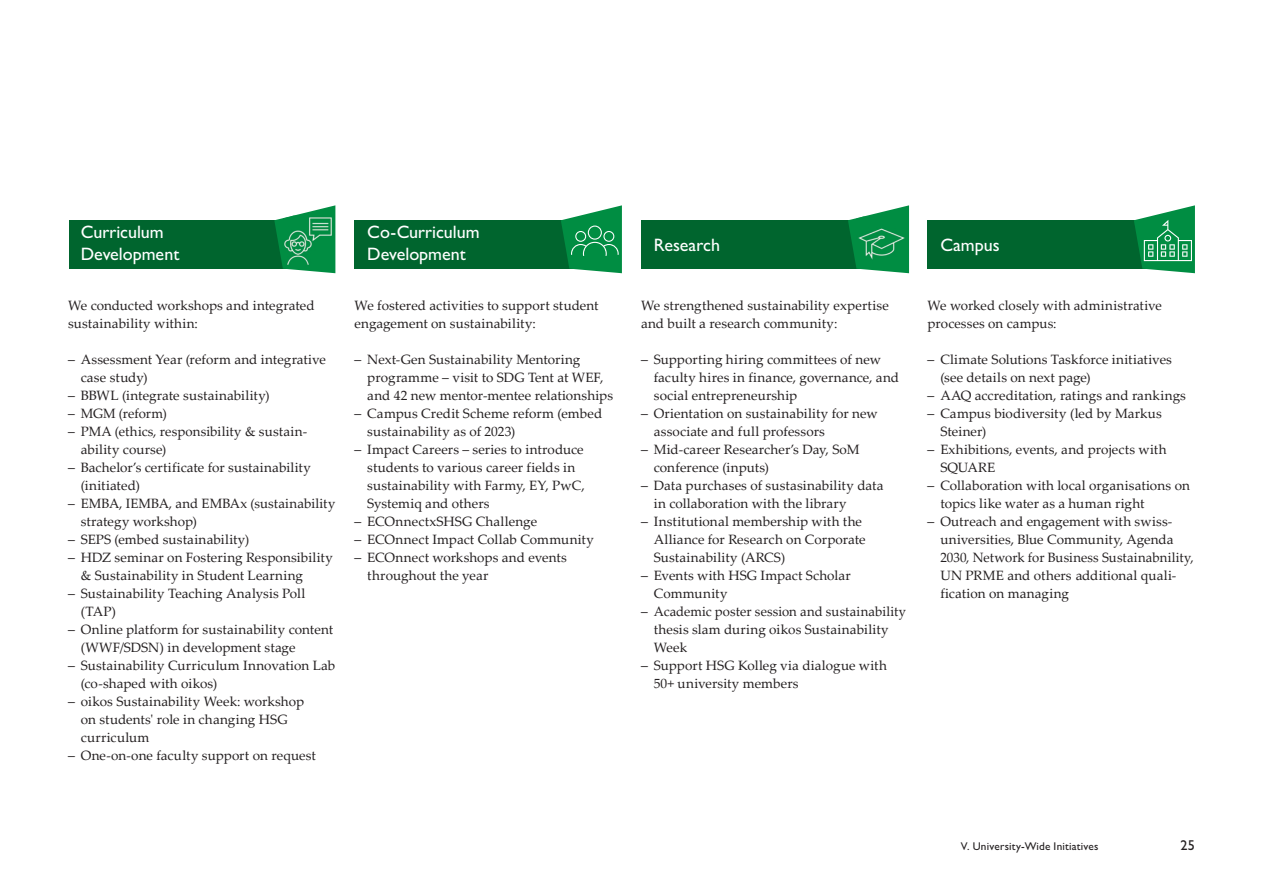
<style>
.page{position:relative;width:1263px;height:893px;background:#fff}
.page>*{position:absolute;margin:0;border:0;box-sizing:border-box;transform-origin:0 0}
.Subtitle_12{font:500 18px/21.8px "Gill Sans MT Pro";color:#fff}
.Copy_9{font:500 18px "Gill Sans MT Pro";color:#fff}
.t1{font:500 14.25px "Gill Sans MT Pro";color:#231f20}
.Copy_9-2{font:13.5px/18px "Palatino Linotype";letter-spacing:.005em;color:#231f20}
.Subtitle_7_5{font:500 11.25px "Gill Sans MT Pro";letter-spacing:.02em;color:#231f20}
.s1{font-family:"Gill Sans MT Pro";font-weight:500}
</style>
<div class="page">
<div style="left:69px;top:220px;width:241px;height:49px;background:#00652e"></div>
<div style="left:355px;top:220px;width:241px;height:49px;background:#00652e"></div>
<div style="left:641px;top:220px;width:242px;height:49px;background:#00652e"></div>
<div style="left:927px;top:220px;width:242px;height:49px;background:#00652e"></div>
<svg style="left:274px;top:205px;width:61px;height:68px"></svg>
<img style="left:283px;top:216px;width:51px;height:50px">
<svg style="left:561px;top:205px;width:61px;height:68px"></svg>
<svg style="left:1134px;top:205px;width:61px;height:68px"></svg>
<svg style="left:848px;top:205px;width:61px;height:68px"></svg>
<img style="left:856px;top:217px;width:50px;height:49px">
<p class="Subtitle_12" style="left:81px;top:221px;width:100px">Curriculum<br>Development</p>
<p class="Copy_9-2" style="left:68px;top:296px;width:248px">We conducted workshops and integrated sustainability within:</p>
<p class="Copy_9-2" style="left:81px;top:350px;width:247px;text-indent:-13px"><span class="s1">–</span> Assessment Year (reform and integrative case study)</p>
<p class="Copy_9-2" style="left:68px;top:386px;width:203px"><span class="s1">–</span> BBWL (integrate sustainability)</p>
<p class="Copy_9-2" style="left:68px;top:404px;width:100px"><span class="s1">–</span> MGM (reform)</p>
<p class="Copy_9-2" style="left:81px;top:422px;width:227px;text-indent:-13px"><span class="s1">–</span> PMA (ethics, responsibility &amp; sustain&shy;ability course)</p>
<p class="Copy_9-2" style="left:81px;top:458px;width:232px;text-indent:-13px"><span class="s1">–</span> Bachelor’s certificate for sustainability (initiated)</p>
<p class="Copy_9-2" style="left:81px;top:494px;width:256px;text-indent:-13px"><span class="s1">–</span> EMBA, IEMBA, and EMBAx (sustainability strategy workshop)</p>
<p class="Copy_9-2" style="left:68px;top:530px;width:183px"><span class="s1">–</span> SEPS (embed sustainability)</p>
<p class="Copy_9-2" style="left:81px;top:548px;width:254px;text-indent:-13px"><span class="s1">–</span> HDZ seminar on Fostering Responsibility &amp; Sustainability in Student Learning</p>
<p class="Copy_9-2" style="left:81px;top:584px;width:226px;text-indent:-13px"><span class="s1">–</span> Sustainability Teaching Analysis Poll (TAP)</p>
<p class="Copy_9-2" style="left:81px;top:620px;width:254px;text-indent:-13px"><span class="s1">–</span> Online platform for sustainability content (WWF/SDSN) in development stage</p>
<p class="Copy_9-2" style="left:81px;top:656px;width:256px;text-indent:-13px"><span class="s1">–</span> Sustainability Curriculum Innovation Lab (co-shaped with oikos)</p>
<p class="Copy_9-2" style="left:81px;top:692px;width:225px;text-indent:-13px"><span class="s1">–</span> oikos Sustainability Week: workshop on students' role in changing HSG curriculum</p>
<p class="Copy_9-2" style="left:68px;top:746px;width:249px"><span class="s1">–</span> One-on-one faculty support on request</p>
<p class="Subtitle_12" style="left:367px;top:221px;width:114px">Co-Curriculum<br>Development</p>
<p class="Copy_9-2" style="left:355px;top:296px;width:246px">We fostered activities to support student engagement on sustainability:</p>
<p class="Copy_9-2" style="left:367px;top:350px;width:247px;text-indent:-13px"><span class="s1">–</span> Next-Gen Sustainability Mentoring programme – visit to SDG Tent at WEF, and 42 new mentor-mentee relationships</p>
<p class="Copy_9-2" style="left:367px;top:404px;width:236px;text-indent:-13px"><span class="s1">–</span> Campus Credit Scheme reform (embed sustainability as of 2023)</p>
<p class="Copy_9-2" style="left:367px;top:440px;width:219px;text-indent:-13px"><span class="s1">–</span> Impact Careers – series to introduce students to various career fields in sustainability with Farmy, EY, PwC,<br>Systemiq and others</p>
<p class="Copy_9-2" style="left:355px;top:512px;width:184px"><span class="s1">–</span> ECOnnectxSHSG Challenge</p>
<p class="Copy_9-2" style="left:355px;top:530px;width:241px"><span class="s1">–</span> ECOnnect Impact Collab Community</p>
<p class="Copy_9-2" style="left:367px;top:548px;width:201px;text-indent:-13px"><span class="s1">–</span> ECOnnect workshops and events throughout the year</p>
<p class="Copy_9" style="left:654px;top:234px;width:68px">Research</p>
<p class="Copy_9" style="left:940px;top:234px;width:61px">Campus</p>
<p class="Copy_9-2" style="left:641px;top:296px;width:249px">We strengthened sustainability expertise and built a research community:</p>
<p class="Copy_9-2" style="left:654px;top:350px;width:247px;text-indent:-13px"><span class="s1">–</span> Supporting hiring committees of new faculty hires in finance, governance, and social entrepreneurship</p>
<p class="Copy_9-2" style="left:654px;top:404px;width:226px;text-indent:-13px"><span class="s1">–</span> Orientation on sustainability for new associate and full professors</p>
<p class="Copy_9-2" style="left:654px;top:440px;width:207px;text-indent:-13px"><span class="s1">–</span> Mid-career Researcher’s Day, SoM conference (inputs)</p>
<p class="Copy_9-2" style="left:654px;top:476px;width:231px;text-indent:-13px"><span class="s1">–</span> Data purchases of sustasinability data in collaboration with the library</p>
<p class="Copy_9-2" style="left:654px;top:512px;width:213px;text-indent:-13px"><span class="s1">–</span> Institutional membership with the<br>Alliance for Research on Corporate<br>Sustainability (ARCS)</p>
<p class="Copy_9-2" style="left:654px;top:566px;width:199px;text-indent:-13px"><span class="s1">–</span> Events with HSG Impact Scholar<br>Community</p>
<p class="Copy_9-2" style="left:654px;top:602px;width:254px;text-indent:-13px"><span class="s1">–</span> Academic poster session and sustainability thesis slam during oikos Sustainability<br>Week</p>
<p class="Copy_9-2" style="left:654px;top:656px;width:235px;text-indent:-13px"><span class="s1">–</span> Support HSG Kolleg via dialogue with<br>50+ university members</p>
<p class="Copy_9-2" style="left:927px;top:296px;width:236px">We worked closely with administrative processes on campus:</p>
<p class="Copy_9-2" style="left:940px;top:350px;width:233px;text-indent:-13px"><span class="s1">–</span> Climate Solutions Taskforce initiatives (see details on next page)</p>
<p class="Copy_9-2" style="left:927px;top:386px;width:260px"><span class="s1">–</span> AAQ accreditation, ratings and rankings</p>
<p class="Copy_9-2" style="left:940px;top:404px;width:223px;text-indent:-13px"><span class="s1">–</span> Campus biodiversity (led by Markus<br>Steiner)</p>
<p class="Copy_9-2" style="left:940px;top:440px;width:228px;text-indent:-13px"><span class="s1">–</span> Exhibitions, events, and projects with<br>SQUARE</p>
<p class="Copy_9-2" style="left:940px;top:476px;width:251px;text-indent:-13px"><span class="s1">–</span> Collaboration with local organisations on topics like water as a human right</p>
<p class="Copy_9-2" style="left:940px;top:512px;width:255px;text-indent:-13px"><span class="s1">–</span> Outreach and engagement with swiss&shy;universities, Blue Community, Agenda 2030, Network for Business Sustainabnility, UN PRME and others additional quali&shy;fication on managing</p>
<p class="Subtitle_7_5" style="left:961px;top:840px;width:139px">V. University-Wide Initiatives</p>
<p class="t1" style="left:1180px;top:837px;width:16px">25</p>
</div>
